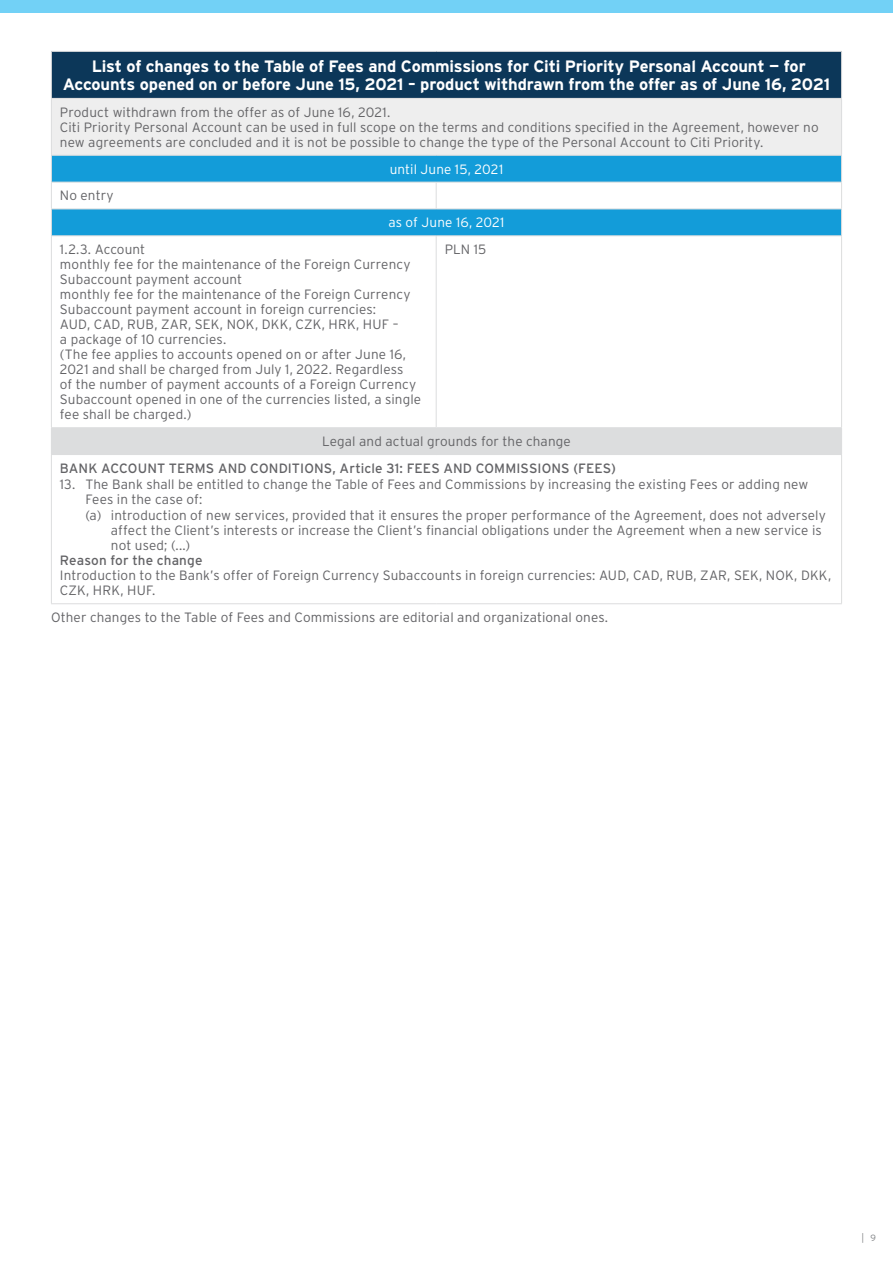
<style>
.page{position:relative;width:893px;height:1263px;background:#fff}
.page>*{position:absolute;margin:0;border:0;box-sizing:border-box;transform-origin:0 0}
.t1{font:700 16.5px/18px "Interstate Pl";letter-spacing:-.01em;color:#fff;text-align:center}
.t2{font:300 13.5px/15px "Interstate Pl";letter-spacing:.01em;color:#636366}
.t3{font:13.5px "Interstate Pl";letter-spacing:.005em;color:#636366}
.t4{font:300 13.5px "Interstate Pl";letter-spacing:.01em;color:#fff}
.t5{font:300 9.9px "Interstate Pl";color:#808285;scale:.91 1}
.s1{font-size:9px}
</style>
<div class="page">
<div style="left:51px;top:51px;width:791px;height:47px;background:#0c3759"></div>
<div style="left:51px;top:98px;width:791px;height:57px;background:#eee"></div>
<svg style="left:52px;top:156px;width:789px;height:79px;fill:#139cd9"></svg>
<div style="left:51px;top:428px;width:791px;height:26px;background:#dcddde"></div>
<hr style="left:51px;top:51px;width:385px;height:1px;background:#dcddde">
<hr style="left:51px;top:52px;width:1px;height:46px;background:#dcddde">
<hr style="left:436px;top:51px;width:406px;height:1px;background:#dcddde">
<hr style="left:841px;top:52px;width:1px;height:46px;background:#dcddde">
<hr style="left:51px;top:98px;width:385px;height:1px;background:#dcddde">
<hr style="left:51px;top:99px;width:1px;height:56px;background:#dcddde">
<hr style="left:436px;top:98px;width:406px;height:1px;background:#dcddde">
<hr style="left:841px;top:99px;width:1px;height:56px;background:#dcddde">
<hr style="left:51px;top:155px;width:385px;height:1px;background:#dcddde">
<hr style="left:436px;top:155px;width:406px;height:1px;background:#dcddde">
<hr style="left:51px;top:182px;width:385px;height:1px;background:#dcddde">
<hr style="left:436px;top:182px;width:406px;height:1px;background:#dcddde">
<svg style="left:436px;top:183px;width:1px;height:26px"></svg>
<hr style="left:51px;top:209px;width:385px;height:1px;background:#dcddde">
<svg style="left:51px;top:156px;width:1px;height:79px"></svg>
<hr style="left:436px;top:209px;width:406px;height:1px;background:#dcddde">
<svg style="left:841px;top:156px;width:1px;height:79px"></svg>
<hr style="left:51px;top:235px;width:385px;height:1px;background:#dcddde">
<hr style="left:51px;top:236px;width:1px;height:191px;background:#dcddde">
<hr style="left:436px;top:235px;width:406px;height:1px;background:#dcddde">
<hr style="left:436px;top:236px;width:1px;height:191px;background:#dcddde">
<hr style="left:841px;top:236px;width:1px;height:191px;background:#dcddde">
<hr style="left:51px;top:427px;width:385px;height:1px;background:#dcddde">
<hr style="left:436px;top:427px;width:406px;height:1px;background:#dcddde">
<hr style="left:51px;top:454px;width:385px;height:1px;background:#dcddde">
<hr style="left:51px;top:455px;width:1px;height:148px;background:#dcddde">
<hr style="left:436px;top:454px;width:406px;height:1px;background:#dcddde">
<hr style="left:841px;top:455px;width:1px;height:148px;background:#dcddde">
<hr style="left:51px;top:603px;width:385px;height:1px;background:#dcddde">
<hr style="left:436px;top:603px;width:406px;height:1px;background:#dcddde">
<div style="left:0;top:0;width:893px;height:13px;background:#72d1f6"></div>
<p class="t1" style="left:63px;top:57px;width:769px">List of changes to the Table of Fees and Commissions for Citi Priority Personal Account — for<br>Accounts opened on or before June 15, 2021 – product withdrawn from the offer as of June 16, 2021</p>
<p class="t2" style="left:60px;top:104px;width:760px">Product withdrawn from the offer as of June 16, 2021.<br>Citi Priority Personal Account can be used in full scope on the terms and conditions specified in the Agreement, however no new agreements are concluded and it is not be possible to change the type of the Personal Account to Citi Priority.</p>
<p class="t4" style="left:390px;top:161px;width:115px">until June 15, 2021</p>
<p class="t2" style="left:60px;top:188px;width:55px">No entry</p>
<p class="t4" style="left:388px;top:215px;width:118px">as of June 16, 2021</p>
<p class="t2" style="left:60px;top:242px;width:363px">1.2.3. Account<br>monthly fee for the maintenance of the Foreign Currency Subaccount payment account<br>monthly fee for the maintenance of the Foreign Currency Subaccount payment account in foreign currencies:<br>AUD, CAD, RUB, ZAR, SEK, NOK, DKK, CZK, HRK, HUF –<br>a package of 10 currencies.<br>(The fee applies to accounts opened on or after June 16, 2021 and shall be charged from July 1, 2022. Regardless<br>of the number of payment accounts of a Foreign Currency Subaccount opened in one of the currencies listed, a single fee shall be charged.)</p>
<p class="t2" style="left:445px;top:242px;width:43px">PLN 15</p>
<p class="t2" style="left:322px;top:434px;width:250px">Legal and actual grounds for the change</p>
<p class="t3" style="left:60px;top:460px;width:557px">BANK ACCOUNT TERMS AND CONDITIONS, Article 31: FEES AND COMMISSIONS (FEES)</p>
<p class="t2" style="left:60px;top:477px;width:750px">13. The Bank shall be entitled to change the Table of Fees and Commissions by increasing the existing Fees or adding new</p>
<p class="t2" style="left:85px;top:492px;width:118px">Fees in the case of:</p>
<p class="t2" style="left:85px;top:508px;width:742px">(a) introduction of new services, provided that it ensures the proper performance of the Agreement, does not adversely</p>
<p class="t2" style="left:111px;top:523px;width:712px">affect the Client’s interests or increase the Client’s financial obligations under the Agreement when a new service is</p>
<p class="t2" style="left:111px;top:538px;width:81px">not used; (...)</p>
<p class="t3" style="left:60px;top:553px;width:144px">Reason for the change</p>
<p class="t2" style="left:60px;top:568px;width:773px">Introduction to the Bank’s offer of Foreign Currency Subaccounts in foreign currencies: AUD, CAD, RUB, ZAR, SEK, NOK, DKK,<br>CZK, HRK, HUF.</p>
<p class="t2" style="left:51px;top:609px;width:559px">Other changes to the Table of Fees and Commissions are editorial and organizational ones.</p>
<p class="t5" style="left:861px;top:1232px;width:18px">| <span class="s1">9</span></p>
</div>
